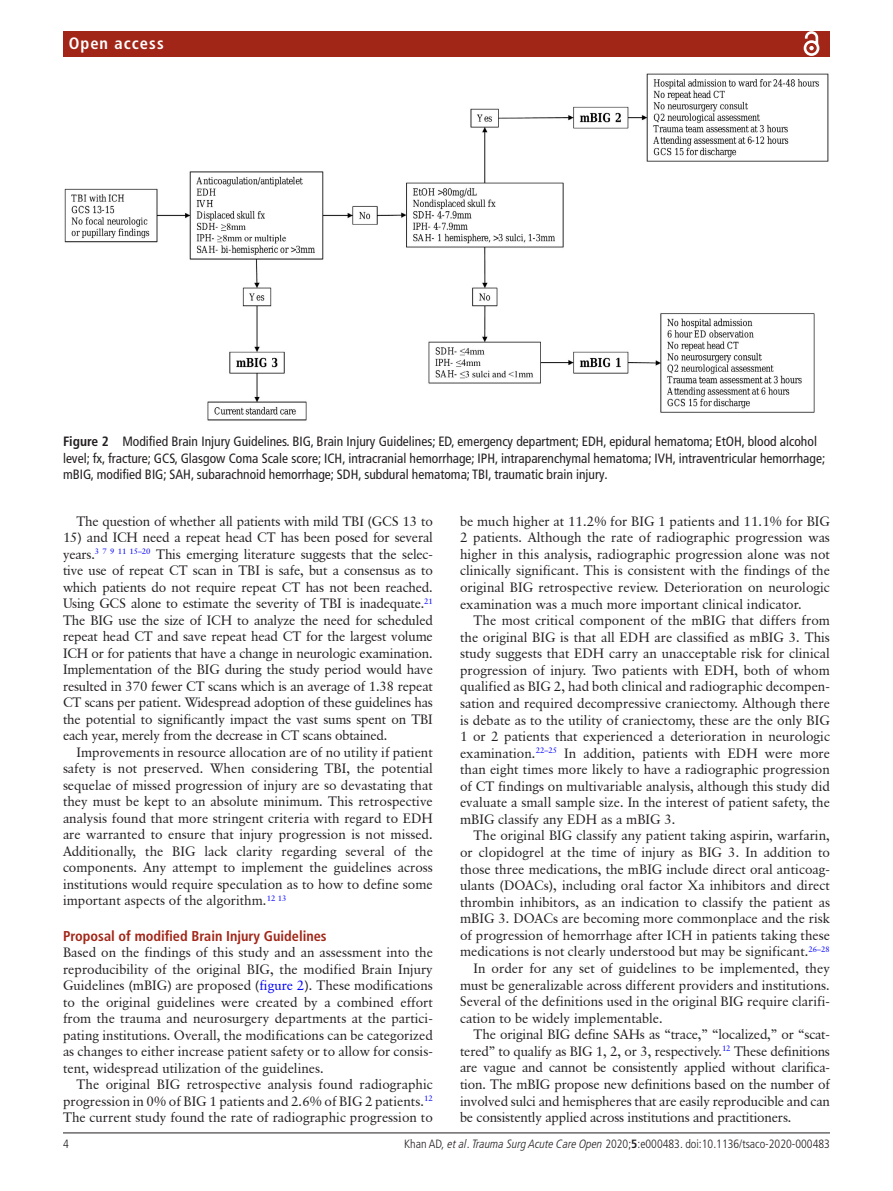
<style>
.page{position:relative;width:893px;height:1191px;background:#fff}
.page>*{position:absolute;margin:0;border:0;box-sizing:border-box;transform-origin:0 0}
.t1{font:700 condensed 16.5px "Frutiger LT Std";letter-spacing:.065em;color:#fff}
.t2{font:700 condensed 14.25px "Frutiger LT Pro";color:#a12618}
.t3{font:13.5px/16.5px "Classical Garamond BT";color:#231f20;text-align:justify}
.t4{font:condensed 13.5px/16.5px "Frutiger LT Pro";color:#231f20}
.t5{font:300 condensed 12px "Frutiger LT Pro";color:#231f20}
.s1{font-weight:700}
.s2{color:#00f}
.s3{font-style:italic}
</style>
<div class="page">
<hr style="left:63px;top:1132px;width:767px;height:1px;background:#231f20">
<div style="left:63px;top:31px;width:767px;height:25px;background:#a12618"></div>
<svg style="left:802px;top:31px;width:19px;height:26px"></svg>
<img style="left:64px;top:73px;width:765px;height:348px">
<p class="t1" style="left:69px;top:34px;width:97px">Open access</p>
<p class="t4" style="left:63px;top:433px;width:764px"><span class="s1">Figure 2</span> Modified Brain Injury Guidelines. BIG, Brain Injury Guidelines; ED, emergency department; EDH, epidural hematoma; EtOH, blood alcohol level; fx, fracture; GCS, Glasgow Coma Scale score; ICH, intracranial hemorrhage; IPH, intraparenchymal hematoma; IVH, intraventricular hemorrhage; mBIG, modified BIG; SAH, subarachnoid hemorrhage; SDH, subdural hematoma; TBI, traumatic brain injury.</p>
<p class="t3" style="left:76px;top:512px;width:358px">The question of whether all patients with mild TBI (GCS 13 to</p>
<p class="t3" style="left:63px;top:529px;width:371px">15) and ICH need a repeat head CT has been posed for several years.<sup>3</sup> <sup>7</sup> <sup>9</sup> <sup>11</sup> <sup>15–20</sup> This emerging literature suggests that the selec&shy;tive use of repeat CT scan in TBI is safe, but a consensus as to which patients do not require repeat CT has not been reached.<br>Using GCS alone to estimate the severity of TBI is inadequate.<sup>21<br></sup>The BIG use the size of ICH to analyze the need for scheduled repeat head CT and save repeat head CT for the largest volume ICH or for patients that have a change in neurologic examination.<br>Implementation of the BIG during the study period would have resulted in 370 fewer CT scans which is an average of 1.38 repeat CT scans per patient. Widespread adoption of these guidelines has the potential to significantly impact the vast sums spent on TBI each year, merely from the decrease in CT scans obtained.</p>
<p class="t3" style="left:63px;top:743px;width:371px;text-indent:14px">Improvements in resource allocation are of no utility if patient safety is not preserved. When considering TBI, the potential sequelae of missed progression of injury are so devastating that they must be kept to an absolute minimum. This retrospective analysis found that more stringent criteria with regard to EDH are warranted to ensure that injury progression is not missed.<br>Additionally, the BIG lack clarity regarding several of the components. Any attempt to implement the guidelines across institutions would require speculation as to how to define some important aspects of the algorithm.<sup>12</sup> <sup>13</sup></p>
<p class="t2" style="left:63px;top:927px;width:265px">Proposal of modified Brain Injury Guidelines</p>
<p class="t3" style="left:63px;top:944px;width:371px">Based on the findings of this study and an assessment into the reproducibility of the original BIG, the modified Brain Injury Guidelines (mBIG) are proposed (<span class="s2">figure 2</span>). These modifications to the original guidelines were created by a combined effort from the trauma and neurosurgery departments at the partici&shy;pating institutions. Overall, the modifications can be categorized as changes to either increase patient safety or to allow for consis&shy;tent, widespread utilization of the guidelines.</p>
<p class="t3" style="left:63px;top:1076px;width:371px;text-indent:14px">The original BIG retrospective analysis found radiographic progression in 0% of BIG 1 patients and 2.6% of BIG 2 patients.<sup>12<br></sup>The current study found the rate of radiographic progression to</p>
<p class="t3" style="left:460px;top:512px;width:371px">be much higher at 11.2% for BIG 1 patients and 11.1% for BIG 2 patients. Although the rate of radiographic progression was higher in this analysis, radiographic progression alone was not clinically significant. This is consistent with the findings of the original BIG retrospective review. Deterioration on neurologic examination was a much more important clinical indicator.</p>
<p class="t3" style="left:460px;top:612px;width:371px;text-indent:14px">The most critical component of the mBIG that differs from the original BIG is that all EDH are classified as mBIG 3. This study suggests that EDH carry an unacceptable risk for clinical progression of injury. Two patients with EDH, both of whom qualified as BIG 2, had both clinical and radiographic decompen&shy;sation and required decompressive craniectomy. Although there is debate as to the utility of craniectomy, these are the only BIG 1 or 2 patients that experienced a deterioration in neurologic examination.<sup>22–25</sup> In addition, patients with EDH were more than eight times more likely to have a radiographic progression of CT findings on multivariable analysis, although this study did evaluate a small sample size. In the interest of patient safety, the mBIG classify any EDH as a mBIG 3.</p>
<p class="t3" style="left:474px;top:827px;width:358px">The original BIG classify any patient taking aspirin, warfarin,</p>
<p class="t3" style="left:460px;top:844px;width:371px">or clopidogrel at the time of injury as BIG 3. In addition to</p>
<p class="t3" style="left:460px;top:860px;width:371px">those three medications, the mBIG include direct oral anticoag-</p>
<p class="t3" style="left:460px;top:877px;width:371px">ulants (DOACs), including oral factor Xa inhibitors and direct</p>
<p class="t3" style="left:460px;top:893px;width:371px">thrombin inhibitors, as an indication to classify the patient as</p>
<p class="t3" style="left:460px;top:910px;width:371px">mBIG 3. DOACs are becoming more commonplace and the risk</p>
<p class="t3" style="left:460px;top:926px;width:371px">of progression of hemorrhage after ICH in patients taking these</p>
<p class="t3" style="left:460px;top:943px;width:371px">medications is not clearly understood but may be significant.<sup>26–28</sup></p>
<p class="t3" style="left:474px;top:959px;width:358px">In order for any set of guidelines to be implemented, they</p>
<p class="t3" style="left:460px;top:976px;width:371px">must be generalizable across different providers and institutions.</p>
<p class="t3" style="left:460px;top:993px;width:371px">Several of the definitions used in the original BIG require clarifi-</p>
<p class="t3" style="left:460px;top:1009px;width:204px">cation to be widely implementable.</p>
<p class="t3" style="left:474px;top:1026px;width:358px">The original BIG define SAHs as “trace,” “localized,” or “scat-</p>
<p class="t3" style="left:460px;top:1042px;width:371px">tered” to qualify as BIG 1, 2, or 3, respectively.<sup>12</sup> These definitions</p>
<p class="t3" style="left:460px;top:1059px;width:371px">are vague and cannot be consistently applied without clarifica-</p>
<p class="t3" style="left:460px;top:1075px;width:371px">tion. The mBIG propose new definitions based on the number of</p>
<p class="t3" style="left:460px;top:1092px;width:371px">involved sulci and hemispheres that are easily reproducible and can</p>
<p class="t3" style="left:460px;top:1109px;width:333px">be consistently applied across institutions and practitioners.</p>
<p class="t5" style="left:63px;top:1136px;width:7px">4</p>
<p class="t5" style="left:404px;top:1136px;width:427px">Khan AD<span class="s3">, et al</span>. <span class="s3">Trauma Surg Acute Care Open</span> 2020;<span class="s1">5</span>:e000483. doi:10.1136/tsaco-2020-000483</p>
</div>
